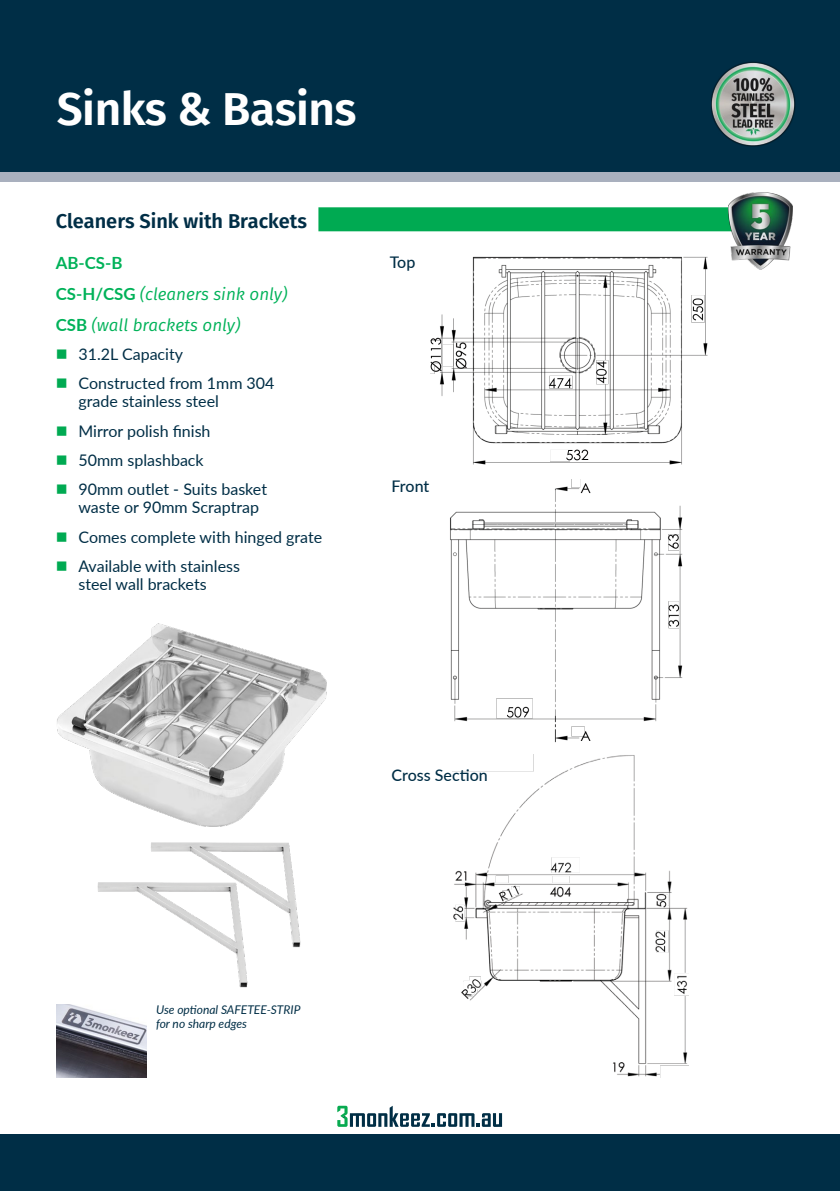
<style>
.page{position:relative;width:840px;height:1191px;background:#fff}
.page>*{position:absolute;margin:0;border:0;box-sizing:border-box;transform-origin:0 0}
.t1{font:600 46px "Fira Sans";letter-spacing:-.01em;color:#fff}
.t2{font:600 20px "Fira Sans";color:#002e46}
.t3{font:italic 17px/31px "Fira Sans";color:#00b259}
.t4{font:700 16.8px "Lato";color:#00b259}
.t5{font:16px/29.4px "Lato";color:#002e46}
.t6{font:500 16px "Lato";color:#002e46}
.t7{font:italic 12px/14px "Lato";color:#002e46}
.s1{font-family:"Lato";font-weight:700;font-style:normal;font-size:16.8px}
</style>
<div class="page">
<div style="left:0;top:0;width:839px;height:181px;background:#a9b0be"></div>
<div style="left:0;top:0;width:839px;height:171px;background:#002e46"></div>
<div style="left:0;top:1134px;width:839px;height:57px;background:#002e46"></div>
<div style="left:56px;top:207px;width:720px;height:24px;background:#00aa52"></div>
<div style="left:50px;top:200px;width:268px;height:41px;background:#fff"></div>
<img style="left:57px;top:623px;width:269px;height:203px">
<img style="left:430px;top:256px;width:278px;height:209px">
<img style="left:450px;top:479px;width:233px;height:263px">
<img style="left:452px;top:754px;width:236px;height:323px">
<img style="left:97px;top:842px;width:203px;height:145px">
<img style="left:57px;top:1004px;width:90px;height:73px">
<img style="left:728px;top:193px;width:64px;height:76px">
<img style="left:711px;top:62px;width:84px;height:84px">
<svg style="left:337px;top:1105px;width:165px;height:22px"></svg>
<h1 class="t1" style="left:57px;top:71px;width:301px">Sinks &amp; Basins</h1>
<p class="t2" style="left:56px;top:205px;width:252px">Cleaners Sink with Brackets</p>
<p class="t4" style="left:56px;top:250px;width:68px">AB-CS-B</p>
<p class="t3" style="left:56px;top:278px;width:233px"><span class="s1">CS-H/CSG</span> (cleaners sink only)<br><span class="s1">CSB</span> (wall brackets only)</p>
<p class="t5" style="left:78px;top:339px;width:197px">31.2L Capacity<br>Constructed from 1mm 304</p>
<p class="t5" style="left:78px;top:386px;width:190px">grade stainless steel<br>Mirror polish finish<br>50mm splashback<br>90mm outlet - Suits basket</p>
<p class="t5" style="left:78px;top:492px;width:245px">waste or 90mm Scraptrap<br>Comes complete with hinged grate<br>Available with stainless</p>
<p class="t5" style="left:78px;top:569px;width:130px">steel wall brackets</p>
<p class="t6" style="left:389px;top:250px;width:27px">Top</p>
<p class="t6" style="left:391px;top:474px;width:39px">Front</p>
<p class="t6" style="left:391px;top:763px;width:98px">Cross Section</p>
<p class="t7" style="left:156px;top:1002px;width:146px">Use optional SAFETEE-STRIP for no sharp edges</p>
</div>
